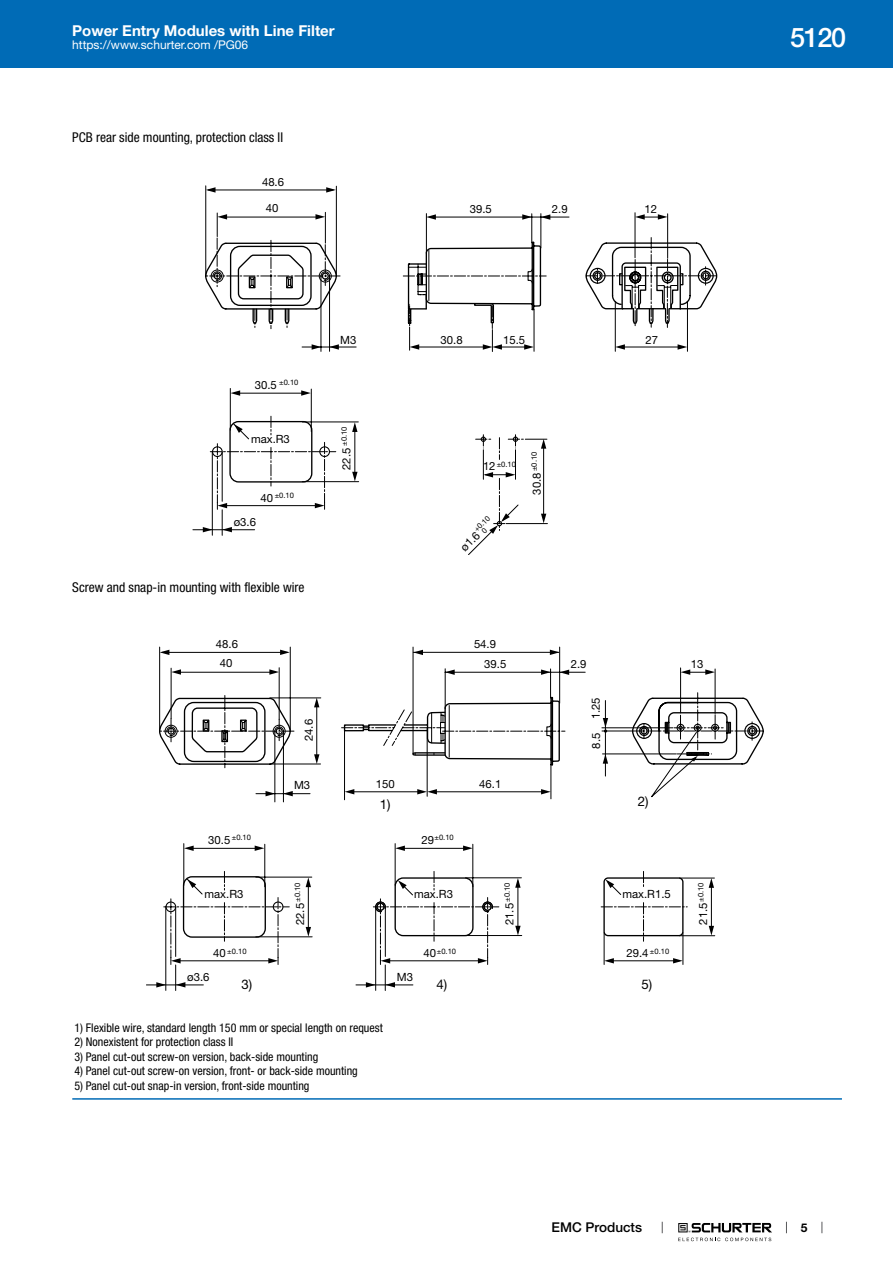
<style>
.page{position:relative;width:893px;height:1263px;background:#fff}
.page>*{position:absolute;margin:0;border:0;box-sizing:border-box;transform-origin:0 0}
.t1{font:500 27px "Helvetica Neue LT";color:#fff}
.t2{font:700 15px "Helvetica Neue LT";color:#fff}
.t3{font:condensed 13.5px "Helvetica Neue LT";color:#000}
.t4{font:500 13.5px "Helvetica Neue LT";color:#000}
.t5{font:13.2px "Helvetica Neue LT";color:#000}
.t6{font:condensed 12px "Helvetica Neue LT";color:#000}
.t7{font:12px "Helvetica Neue LT";color:#fff}
.t8{font:700 12px "Helvetica Neue LT";color:#000}
.t9{font:11.4px "Helvetica Neue LT";color:#000}
.t10{font:7.5px/6.4px "Helvetica Neue LT";color:#000}
.s1{font-size:11.4px}
</style>
<div class="page">
<svg style="left:678px;top:1223px;width:94px;height:18px"></svg>
<div style="left:0;top:0;width:893px;height:68px;background:#006bb6"></div>
<svg style="left:205px;top:185px;width:464px;height:53px"></svg>
<hr style="left:193px;top:529px;width:62px;height:1px;background:#000">
<svg style="left:426px;top:214px;width:10px;height:6px"></svg>
<svg style="left:541px;top:214px;width:9px;height:6px"></svg>
<svg style="left:522px;top:214px;width:10px;height:6px"></svg>
<svg style="left:635px;top:214px;width:10px;height:6px"></svg>
<svg style="left:658px;top:214px;width:9px;height:6px"></svg>
<svg style="left:217px;top:214px;width:10px;height:6px"></svg>
<svg style="left:315px;top:214px;width:10px;height:6px"></svg>
<svg style="left:206px;top:187px;width:10px;height:6px"></svg>
<svg style="left:326px;top:187px;width:10px;height:6px"></svg>
<svg style="left:203px;top:238px;width:513px;height:298px"></svg>
<svg style="left:159px;top:647px;width:556px;height:49px"></svg>
<svg style="left:166px;top:652px;width:531px;height:339px"></svg>
<hr style="left:256px;top:793px;width:54px;height:1px;background:#000">
<hr style="left:283px;top:731px;width:1px;height:71px;background:#000">
<hr style="left:275px;top:731px;width:1px;height:71px;background:#000">
<svg style="left:283px;top:791px;width:10px;height:5px"></svg>
<svg style="left:266px;top:791px;width:9px;height:5px"></svg>
<svg style="left:445px;top:669px;width:10px;height:6px"></svg>
<svg style="left:559px;top:670px;width:10px;height:5px"></svg>
<svg style="left:541px;top:669px;width:10px;height:6px"></svg>
<svg style="left:413px;top:650px;width:10px;height:5px"></svg>
<svg style="left:550px;top:650px;width:10px;height:5px"></svg>
<svg style="left:681px;top:669px;width:9px;height:6px"></svg>
<svg style="left:705px;top:669px;width:10px;height:6px"></svg>
<svg style="left:160px;top:650px;width:9px;height:5px"></svg>
<svg style="left:280px;top:650px;width:10px;height:5px"></svg>
<svg style="left:345px;top:789px;width:9px;height:5px"></svg>
<svg style="left:417px;top:789px;width:20px;height:5px"></svg>
<svg style="left:541px;top:789px;width:10px;height:5px"></svg>
<svg style="left:184px;top:845px;width:10px;height:6px"></svg>
<svg style="left:255px;top:845px;width:9px;height:6px"></svg>
<svg style="left:171px;top:958px;width:10px;height:5px"></svg>
<svg style="left:268px;top:957px;width:11px;height:7px"></svg>
<svg style="left:604px;top:958px;width:10px;height:5px"></svg>
<svg style="left:673px;top:958px;width:10px;height:5px"></svg>
<svg style="left:306px;top:877px;width:5px;height:10px"></svg>
<svg style="left:306px;top:927px;width:5px;height:10px"></svg>
<svg style="left:709px;top:878px;width:5px;height:10px"></svg>
<svg style="left:709px;top:926px;width:5px;height:9px"></svg>
<svg style="left:187px;top:879px;width:9px;height:9px"></svg>
<svg style="left:176px;top:982px;width:9px;height:5px"></svg>
<svg style="left:156px;top:982px;width:10px;height:5px"></svg>
<svg style="left:395px;top:845px;width:10px;height:6px"></svg>
<svg style="left:463px;top:845px;width:10px;height:6px"></svg>
<svg style="left:380px;top:957px;width:10px;height:7px"></svg>
<svg style="left:478px;top:957px;width:10px;height:7px"></svg>
<svg style="left:394px;top:871px;width:290px;height:66px"></svg>
<svg style="left:385px;top:982px;width:10px;height:5px"></svg>
<svg style="left:366px;top:982px;width:10px;height:5px"></svg>
<svg style="left:159px;top:696px;width:605px;height:70px"></svg>
<hr style="left:279px;top:668px;width:1px;height:51px;background:#000">
<hr style="left:176px;top:672px;width:94px;height:1px;background:#000">
<hr style="left:171px;top:668px;width:1px;height:51px;background:#000">
<svg style="left:171px;top:669px;width:10px;height:6px"></svg>
<svg style="left:269px;top:669px;width:10px;height:6px"></svg>
<hr style="left:72px;top:1098px;width:770px;height:2px;background:#006bb6">
<p class="t2" style="left:72px;top:21px;width:264px">Power Entry Modules with Line Filter</p>
<p class="t7" style="left:72px;top:38px;width:178px">https://www.schurter.com /PG06</p>
<p class="t3" style="left:72px;top:130px;width:212px">PCB rear side mounting, protection class II</p>
<p class="t9" style="left:262px;top:175px;width:24px">48.6</p>
<p class="t9" style="left:266px;top:201px;width:14px">40</p>
<p class="t9" style="left:470px;top:202px;width:24px">39.5</p>
<p class="t9" style="left:552px;top:202px;width:17px">2.9</p>
<p class="t9" style="left:644px;top:202px;width:14px">12</p>
<p class="t10" style="left:279px;top:379px;width:21px">±0.10</p>
<p class="t9" style="left:255px;top:378px;width:24px">30.5</p>
<p class="t9" style="left:251px;top:432px;width:40px">max.R3</p>
<p class="t10" style="left:275px;top:492px;width:21px">±0.10</p>
<p class="t9" style="left:261px;top:491px;width:14px">40</p>
<p class="t9" style="left:234px;top:515px;width:24px">ø3.6</p>
<p class="t3" style="left:72px;top:579px;width:234px">Screw and snap-in mounting with flexible wire</p>
<p class="t9" style="left:340px;top:333px;width:18px">M3</p>
<p class="t9" style="left:441px;top:333px;width:24px">30.8</p>
<p class="t9" style="left:503px;top:333px;width:24px">15.5</p>
<p class="t9" style="left:645px;top:333px;width:14px">27</p>
<p class="t10" style="left:341px;top:446px;width:21px;rotate:-90deg">±0.10</p>
<p class="t9" style="left:340px;top:470px;width:24px;rotate:-90deg">22.5</p>
<p class="t10" style="left:483px;top:461px;width:35px"><span class="s1">12</span> ±0.10</p>
<p class="t10" style="left:531px;top:495px;width:44px;rotate:-90deg"><span class="s1">30.8</span> ±0.10</p>
<p class="t10" style="left:476px;top:525px;width:16px;text-indent:-4px;rotate:-45deg">+0.10<br>0</p>
<p class="t9" style="left:457px;top:544px;width:24px;rotate:-45deg">ø1.6</p>
<p class="t9" style="left:216px;top:637px;width:24px">48.6</p>
<p class="t9" style="left:474px;top:637px;width:24px">54.9</p>
<p class="t9" style="left:220px;top:656px;width:14px">40</p>
<p class="t9" style="left:484px;top:657px;width:24px">39.5</p>
<p class="t9" style="left:571px;top:657px;width:17px">2.9</p>
<p class="t9" style="left:691px;top:657px;width:14px">13</p>
<p class="t9" style="left:302px;top:741px;width:24px;rotate:-90deg">24.6</p>
<p class="t9" style="left:589px;top:749px;width:53px;rotate:-90deg">8.5 1.25</p>
<p class="t9" style="left:294px;top:778px;width:18px">M3</p>
<p class="t9" style="left:376px;top:777px;width:20px">150</p>
<p class="t9" style="left:479px;top:777px;width:24px">46.1</p>
<p class="t5" style="left:380px;top:796px;width:12px">1)</p>
<p class="t5" style="left:638px;top:793px;width:12px">2)</p>
<p class="t10" style="left:232px;top:834px;width:21px">±0.10</p>
<p class="t9" style="left:208px;top:833px;width:24px">30.5</p>
<p class="t10" style="left:434px;top:834px;width:21px">±0.10</p>
<p class="t9" style="left:422px;top:833px;width:14px">29</p>
<p class="t10" style="left:294px;top:902px;width:21px;rotate:-90deg">±0.10</p>
<p class="t10" style="left:697px;top:925px;width:44px;rotate:-90deg"><span class="s1">21.5</span>±0.10</p>
<p class="t10" style="left:504px;top:902px;width:21px;rotate:-90deg">±0.10</p>
<p class="t9" style="left:205px;top:887px;width:40px">max.R3</p>
<p class="t9" style="left:622px;top:887px;width:50px">max.R1.5</p>
<p class="t9" style="left:414px;top:887px;width:40px">max.R3</p>
<p class="t9" style="left:293px;top:925px;width:24px;rotate:-90deg">22.5</p>
<p class="t9" style="left:503px;top:925px;width:24px;rotate:-90deg">21.5</p>
<p class="t10" style="left:227px;top:948px;width:21px">±0.10</p>
<p class="t10" style="left:626px;top:948px;width:44px"><span class="s1">29.4</span> ±0.10</p>
<p class="t10" style="left:437px;top:948px;width:21px">±0.10</p>
<p class="t9" style="left:424px;top:946px;width:14px">40</p>
<p class="t9" style="left:213px;top:946px;width:14px">40</p>
<p class="t9" style="left:187px;top:970px;width:24px">ø3.6</p>
<p class="t9" style="left:397px;top:970px;width:18px">M3</p>
<p class="t5" style="left:241px;top:977px;width:12px">3)</p>
<p class="t5" style="left:436px;top:977px;width:12px">4)</p>
<p class="t5" style="left:641px;top:977px;width:12px">5)</p>
<p class="t6" style="left:74px;top:1021px;width:310px">1) Flexible wire, standard length 150 mm or special length on request</p>
<p class="t6" style="left:74px;top:1035px;width:160px">2) Nonexistent for protection class II</p>
<p class="t6" style="left:74px;top:1049px;width:245px">3) Panel cut-out screw-on version, back-side mounting</p>
<p class="t6" style="left:74px;top:1064px;width:285px">4) Panel cut-out screw-on version, front- or back-side mounting</p>
<p class="t6" style="left:74px;top:1078px;width:237px">5) Panel cut-out snap-in version, front-side mounting</p>
<p class="t4" style="left:552px;top:1219px;width:92px">EMC Products</p>
<h1 class="t1" style="left:790px;top:21px;width:57px">5120</h1>
<p class="t8" style="left:801px;top:1220px;width:8px">5</p>
</div>
